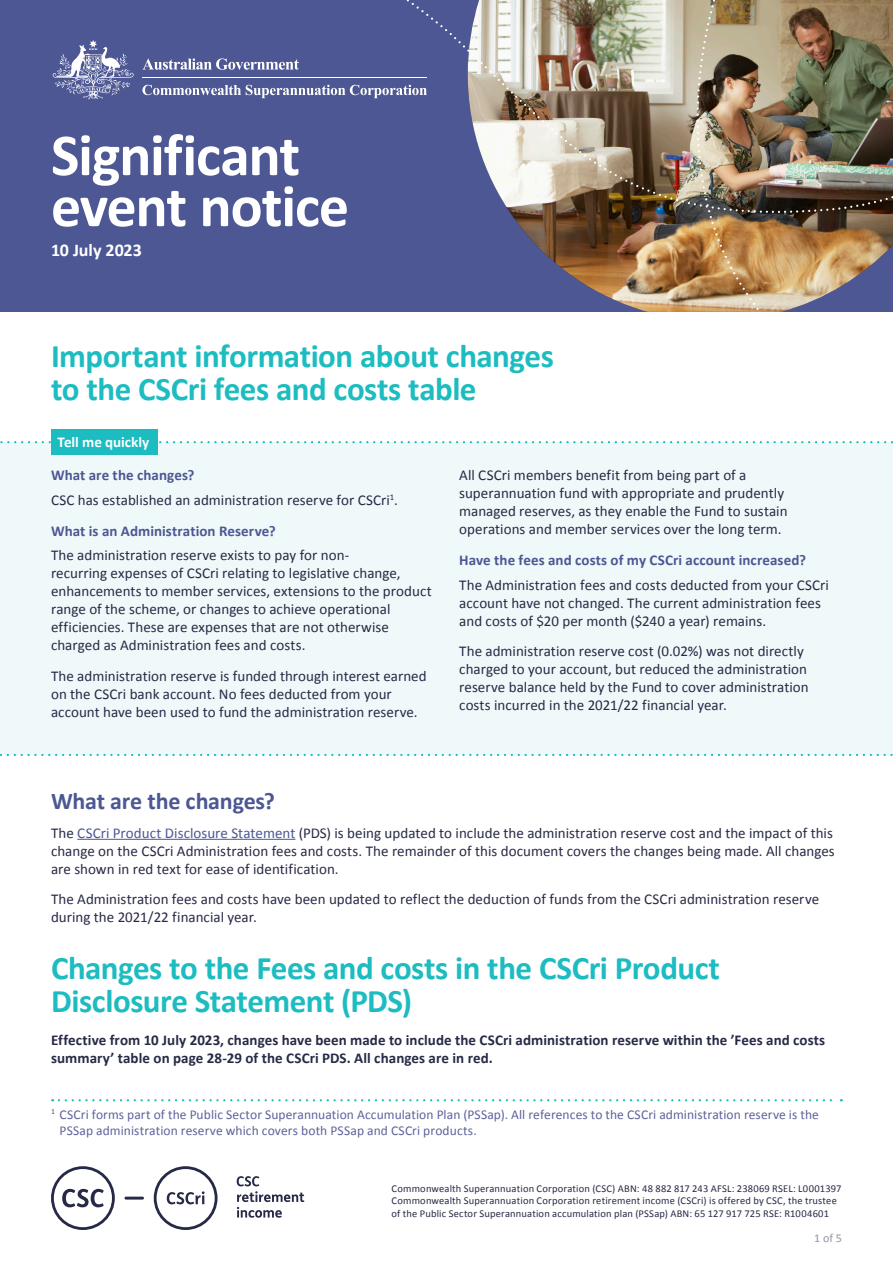
<style>
.page{position:relative;width:893px;height:1263px;background:#fff}
.page>*{position:absolute;margin:0;border:0;box-sizing:border-box;transform-origin:0 0}
.t1{font:700 60px/51px "Calibri";letter-spacing:-.02em;color:#fff}
.Heading_1{font:700 33px/33px "Calibri";letter-spacing:-.015em;color:#1cbcc1}
.Heading_2{font:700 24px "Calibri";letter-spacing:-.01em;color:#4c5794}
.t2{font:700 18px "Calibri";letter-spacing:-.005em;color:#fff}
.t3{font:15px/18px "Calibri";color:#272a46}
.t4{font:700 15px/18px "Calibri";letter-spacing:.005em;color:#272a46}
.Intro_box_heading{font:700 15px "Calibri";letter-spacing:.005em;color:#4c5794}
.Heading_2-2{font:700 15px "Calibri";color:#fff}
.Footnote{font:13.5px/16.5px "Calibri";letter-spacing:.005em;color:#5d629b}
.t5{font:12px "Calibri";color:#9394a3}
.t6{font:10.5px/12.6px "Calibri";letter-spacing:.015em;color:#272a46}
.s1{color:#4c5794}
</style>
<div class="page">
<hr style="left:124px;top:1196px;width:20px;height:3px;background:#272a46">
<svg style="left:51px;top:1166px;width:64px;height:64px"></svg>
<svg style="left:237px;top:1176px;width:67px;height:42px"></svg>
<svg style="left:154px;top:1166px;width:64px;height:64px"></svg>
<div style="left:0;top:0;width:893px;height:312px;background:#4c5794"></div>
<div style="left:0;top:442px;width:893px;height:313px;background:#f0f9f9"></div>
<svg style="left:0;top:754px;width:893px;height:2px"></svg>
<svg style="left:0;top:441px;width:893px;height:2px"></svg>
<div style="left:51px;top:429px;width:106px;height:26px;background:#1cbcc1"></div>
<hr style="left:77px;top:839px;width:218px;height:1px;background:#4c5794">
<svg style="left:59px;top:1099px;width:783px;height:2px"></svg>
<img style="left:52px;top:0;width:841px;height:311px">
<p class="t1" style="left:51px;top:130px;width:300px">Significant event notice</p>
<p class="t2" style="left:51px;top:239px;width:92px">10 July 2023</p>
<p class="Heading_1" style="left:51px;top:339px;width:504px">Important information about changes to the CSCri fees and costs table</p>
<p class="Heading_2-2" style="left:57px;top:432px;width:93px">Tell me quickly</p>
<p class="Intro_box_heading" style="left:51px;top:466px;width:145px">What are the changes?</p>
<p class="t3" style="left:51px;top:491px;width:349px">CSC has established an administration reserve for CSCri<sup>1</sup>.</p>
<p class="Intro_box_heading" style="left:51px;top:521px;width:226px">What is an Administration Reserve?</p>
<p class="t3" style="left:51px;top:546px;width:382px">The administration reserve exists to pay for non-<br>recurring expenses of CSCri relating to legislative change, enhancements to member services, extensions to the product range of the scheme, or changes to achieve operational efficiencies. These are expenses that are not otherwise charged as Administration fees and costs.</p>
<p class="t3" style="left:51px;top:667px;width:377px">The administration reserve is funded through interest earned on the CSCri bank account. No fees deducted from your account have been used to fund the administration reserve.</p>
<p class="t3" style="left:459px;top:466px;width:330px">All CSCri members benefit from being part of a superannuation fund with appropriate and prudently managed reserves, as they enable the Fund to sustain operations and member services over the long term.</p>
<p class="Intro_box_heading" style="left:459px;top:551px;width:348px">Have the fees and costs of my CSCri account increased?</p>
<p class="t3" style="left:459px;top:576px;width:371px">The Administration fees and costs deducted from your CSCri account have not changed. The current administration fees and costs of $20 per month ($240 a year) remains.</p>
<p class="t3" style="left:459px;top:642px;width:351px">The administration reserve cost (0.02%) was not directly charged to your account, but reduced the administration reserve balance held by the Fund to cover administration costs incurred in the 2021/22 financial year.</p>
<p class="Heading_2" style="left:51px;top:786px;width:225px">What are the changes?</p>
<p class="t3" style="left:51px;top:824px;width:785px">The <span class="s1">CSCri Product Disclosure Statement</span> (PDS) is being updated to include the administration reserve cost and the impact of this change on the CSCri Administration fees and costs. The remainder of this document covers the changes being made. All changes are shown in red text for ease of identification.</p>
<p class="t3" style="left:51px;top:890px;width:770px">The Administration fees and costs have been updated to reflect the deduction of funds from the CSCri administration reserve during the 2021/22 financial year.</p>
<p class="Heading_1" style="left:51px;top:951px;width:671px">Changes to the Fees and costs in the CSCri Product<br>Disclosure Statement (PDS)</p>
<p class="t4" style="left:51px;top:1031px;width:776px">Effective from 10 July 2023, changes have been made to include the CSCri administration reserve within the ’Fees and costs summary’ table on page 28-29 of the CSCri PDS. All changes are in red.</p>
<p class="Footnote" style="left:60px;top:1106px;width:761px;text-indent:-9px"><sup>1</sup> CSCri forms part of the Public Sector Superannuation Accumulation Plan (PSSap). All references to the CSCri administration reserve is the<br>PSSap administration reserve which covers both PSSap and CSCri products.</p>
<p class="t6" style="left:392px;top:1182px;width:451px">Commonwealth Superannuation Corporation (CSC) ABN: 48 882 817 243 AFSL: 238069 RSEL: L0001397<br>Commonwealth Superannuation Corporation retirement income (CSCri) is offered by CSC, the trustee of the Public Sector Superannuation accumulation plan (PSSap) ABN: 65 127 917 725 RSE: R1004601</p>
<p class="t5" style="left:814px;top:1230px;width:29px">1 of 5</p>
</div>
